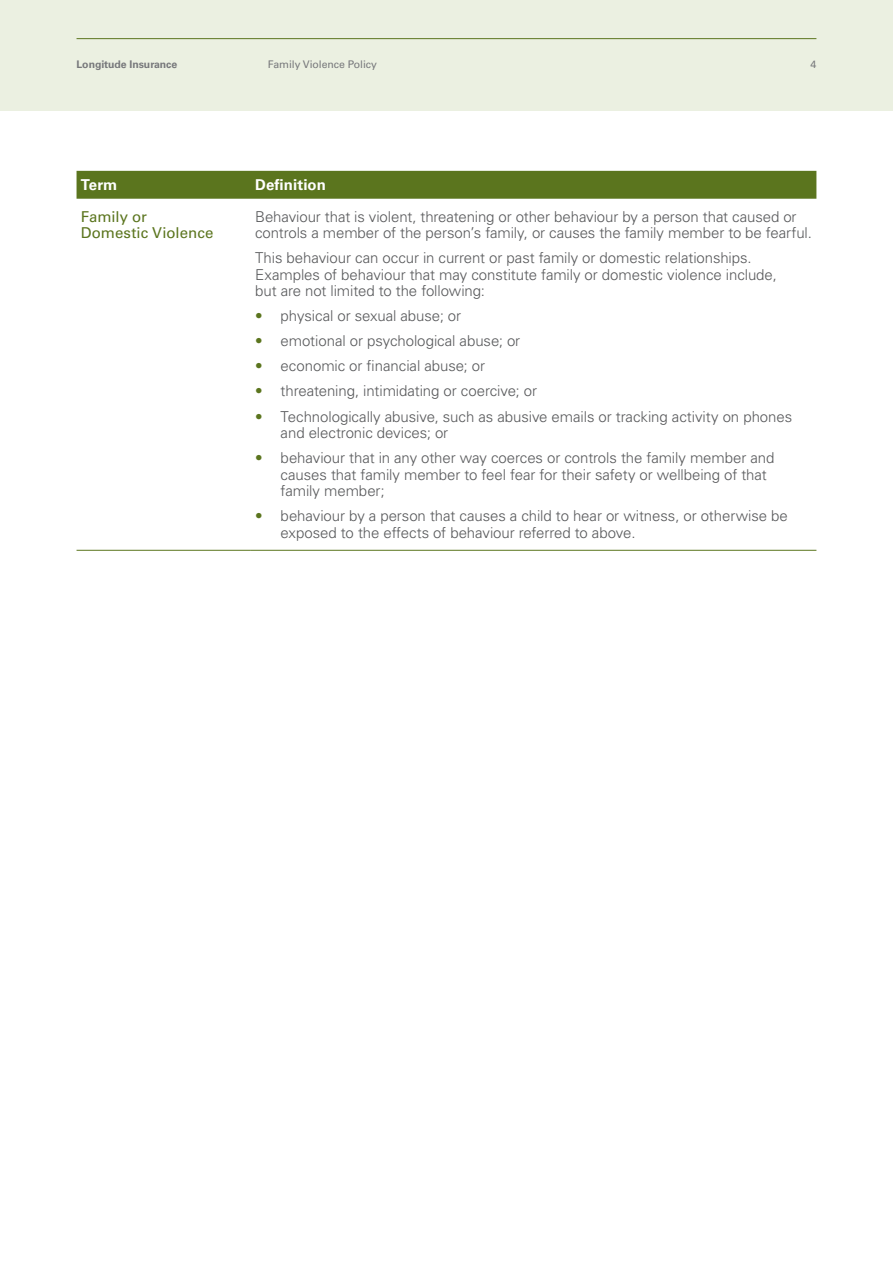
<style>
.page{position:relative;width:893px;height:1263px;background:#fff}
.page>*{position:absolute;margin:0;border:0;box-sizing:border-box;transform-origin:0 0}
.t1{font:300 15px/16.5px "Univers LT Pro 45";letter-spacing:-.005em;color:#58595b}
.t2{font:15px/16.5px "Univers LT Pro 55 Roman";color:#5b751e}
.t3{font:700 15px "Univers LT Pro 65";letter-spacing:.005em;color:#fff}
.t4{font:10.5px "Univers LT Pro 55 Roman";letter-spacing:-.005em;color:#77787b}
.t5{font:700 10.5px "Univers LT Pro 65";letter-spacing:-.005em;color:#77787b}
.s1{color:#5b751e}
</style>
<div class="page">
<div style="left:0;top:0;width:893px;height:111px;background:#ebf0e1"></div>
<hr style="left:77px;top:38px;width:739px;height:1px;background:#5b751e">
<div style="left:77px;top:171px;width:739px;height:28px;background:#5b751e"></div>
<hr style="left:77px;top:550px;width:174px;height:1px;background:#5b751e">
<hr style="left:251px;top:550px;width:565px;height:1px;background:#5b751e">
<p class="t5" style="left:77px;top:57px;width:102px">Longitude Insurance</p>
<p class="t4" style="left:268px;top:57px;width:111px">Family Violence Policy</p>
<p class="t4" style="left:811px;top:57px;width:7px">4</p>
<p class="t3" style="left:81px;top:174px;width:38px">Term</p>
<p class="t3" style="left:255px;top:174px;width:72px">Definition</p>
<p class="t2" style="left:81px;top:208px;width:134px">Family or<br>Domestic Violence</p>
<p class="t1" style="left:255px;top:208px;width:558px">Behaviour that is violent, threatening or other behaviour by a person that caused or controls a member of the person’s family, or causes the family member to be fearful.</p>
<p class="t1" style="left:255px;top:249px;width:523px">This behaviour can occur in current or past family or domestic relationships.<br>Examples of behaviour that may constitute family or domestic violence include, but are not limited to the following:</p>
<p class="t1" style="left:255px;top:307px;width:208px"><span class="s1">•</span> physical or sexual abuse; or</p>
<p class="t1" style="left:255px;top:332px;width:267px"><span class="s1">•</span> emotional or psychological abuse; or</p>
<p class="t1" style="left:255px;top:357px;width:231px"><span class="s1">•</span> economic or financial abuse; or</p>
<p class="t1" style="left:255px;top:382px;width:283px"><span class="s1">•</span> threatening, intimidating or coercive; or</p>
<p class="t1" style="left:281px;top:407px;width:513px;text-indent:-26px"><span class="s1">•</span> Technologically abusive, such as abusive emails or tracking activity on phones and electronic devices; or</p>
<p class="t1" style="left:281px;top:449px;width:495px;text-indent:-26px"><span class="s1">•</span> behaviour that in any other way coerces or controls the family member and causes that family member to feel fear for their safety or wellbeing of that family member;</p>
<p class="t1" style="left:281px;top:507px;width:509px;text-indent:-26px"><span class="s1">•</span> behaviour by a person that causes a child to hear or witness, or otherwise be exposed to the effects of behaviour referred to above.</p>
</div>
